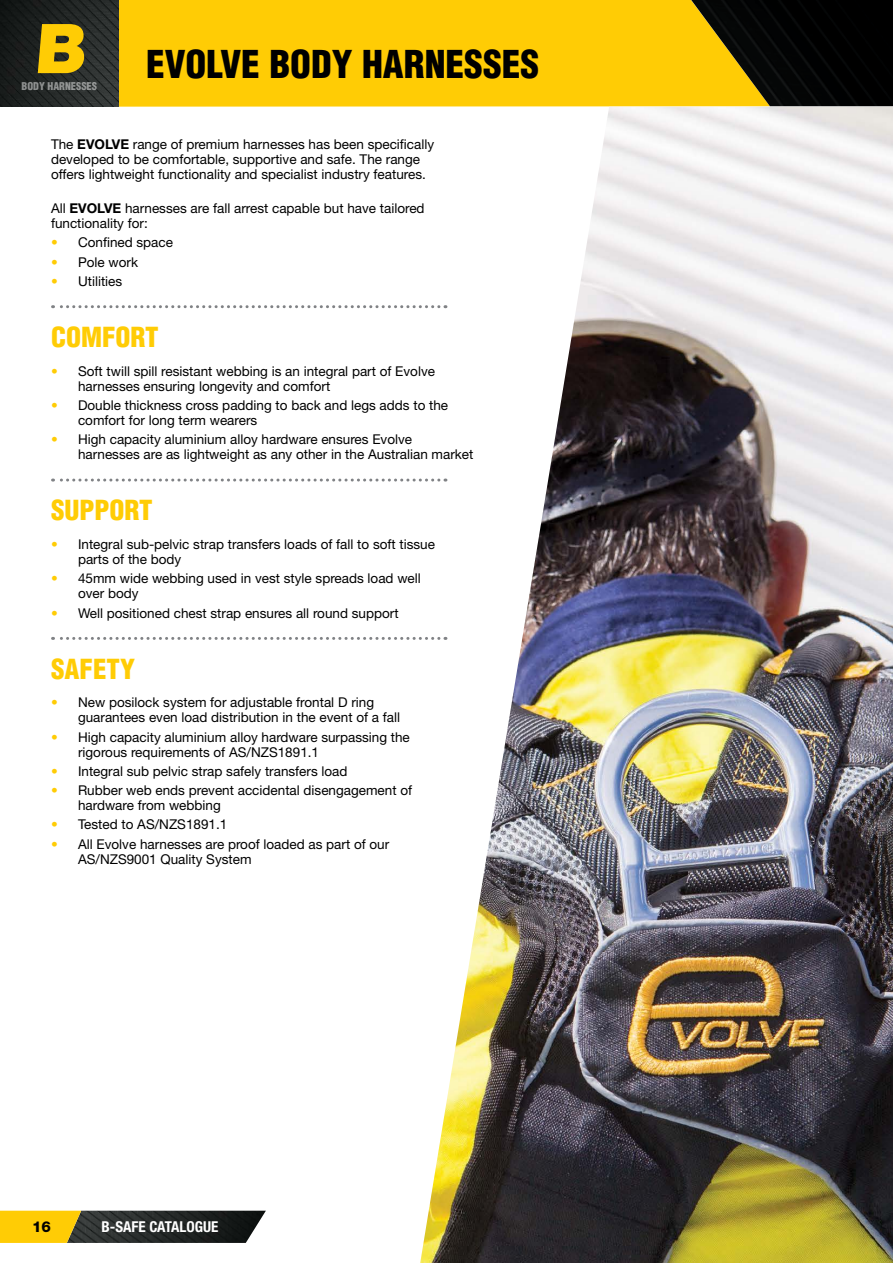
<style>
.page{position:relative;width:893px;height:1263px;background:#fff}
.page>*{position:absolute;margin:0;border:0;box-sizing:border-box;transform-origin:0 0}
.t1{font:900 condensed 37.5px "Helvetica LT Std";color:#000}
.t2{font:900 condensed 27px "Helvetica LT Std";color:#ffcc05}
.t3{font:700 condensed 15px "Helvetica Neue LT Std";color:#fff}
.t4{font:800 15px "Helvetica Neue LT Std";color:#000}
.t5{font:13.5px/15px "Helvetica Neue LT Std";color:#000}
.t6{font:900 condensed 10.5px "Helvetica LT Std";color:#fff}
.s1{font-family:"Helvetica Neue LT Std";font-stretch:normal;font-size:68.7px;color:#ffcc05}
.s2{font-weight:700}
.s3{color:#ffcc05}
</style>
<div class="page">
<img style="left:81px;top:1211px;width:185px;height:32px">
<svg style="left:0;top:1211px;width:81px;height:32px;background:#edbf0a"></svg>
<div style="left:119px;top:0;width:556px;height:107px;background:#ffcc05"></div>
<img style="left:675px;top:0;width:218px;height:107px">
<img style="left:420px;top:107px;width:473px;height:1156px">
<svg style="left:53px;top:305px;width:386px;height:3px"></svg>
<svg style="left:53px;top:478px;width:386px;height:3px"></svg>
<svg style="left:53px;top:637px;width:386px;height:3px"></svg>
<img style="left:0;top:0;width:119px;height:107px">
<h1 class="t1" style="left:34px;top:40px;width:507px"><span class="s1">B</span> EVOLVE BODY HARNESSES</h1>
<p class="t6" style="left:22px;top:80px;width:77px">BODY HARNESSES</p>
<p class="t5" style="left:51px;top:136px;width:385px">The <span class="s2">EVOLVE</span> range of premium harnesses has been specifically developed to be comfortable, supportive and safe. The range offers lightweight functionality and specialist industry features.</p>
<p class="t5" style="left:51px;top:201px;width:375px">All <span class="s2">EVOLVE</span> harnesses are fall arrest capable but have tailored functionality for:</p>
<p class="t5" style="left:51px;top:235px;width:124px"><span class="s3">•</span> Confined space</p>
<p class="t5" style="left:51px;top:254px;width:88px"><span class="s3">•</span> Pole work</p>
<p class="t5" style="left:51px;top:273px;width:73px"><span class="s3">•</span> Utilities</p>
<h2 class="t2" style="left:51px;top:320px;width:109px">COMFORT</h2>
<p class="t5" style="left:78px;top:363px;width:358px;text-indent:-27px"><span class="s3">•</span> Soft twill spill resistant webbing is an integral part of Evolve harnesses ensuring longevity and comfort</p>
<p class="t5" style="left:78px;top:397px;width:372px;text-indent:-27px"><span class="s3">•</span> Double thickness cross padding to back and legs adds to the comfort for long term wearers</p>
<p class="t5" style="left:78px;top:432px;width:397px;text-indent:-27px"><span class="s3">•</span> High capacity aluminium alloy hardware ensures Evolve harnesses are as lightweight as any other in the Australian market</p>
<h2 class="t2" style="left:51px;top:493px;width:103px">SUPPORT</h2>
<p class="t5" style="left:78px;top:537px;width:359px;text-indent:-27px"><span class="s3">•</span> Integral sub-pelvic strap transfers loads of fall to soft tissue parts of the body</p>
<p class="t5" style="left:78px;top:571px;width:344px;text-indent:-27px"><span class="s3">•</span> 45mm wide webbing used in vest style spreads load well over body</p>
<p class="t5" style="left:51px;top:605px;width:349px"><span class="s3">•</span> Well positioned chest strap ensures all round support</p>
<h2 class="t2" style="left:51px;top:651px;width:86px">SAFETY</h2>
<p class="t5" style="left:78px;top:695px;width:324px;text-indent:-27px"><span class="s3">•</span> New posilock system for adjustable frontal D ring guarantees even load distribution in the event of a fall</p>
<p class="t5" style="left:78px;top:729px;width:333px;text-indent:-27px"><span class="s3">•</span> High capacity aluminium alloy hardware surpassing the rigorous requirements of AS/NZS1891.1</p>
<p class="t5" style="left:51px;top:763px;width:298px"><span class="s3">•</span> Integral sub pelvic strap safely transfers load</p>
<p class="t5" style="left:78px;top:783px;width:336px;text-indent:-27px"><span class="s3">•</span> Rubber web ends prevent accidental disengagement of hardware from webbing</p>
<p class="t5" style="left:51px;top:817px;width:178px"><span class="s3">•</span> Tested to AS/NZS1891.1</p>
<p class="t5" style="left:78px;top:836px;width:313px;text-indent:-27px"><span class="s3">•</span> All Evolve harnesses are proof loaded as part of our<br>AS/NZS9001 Quality System</p>
<p class="t4" style="left:32px;top:1217px;width:20px">16</p>
<p class="t3" style="left:102px;top:1217px;width:118px">B-SAFE CATALOGUE</p>
</div>
